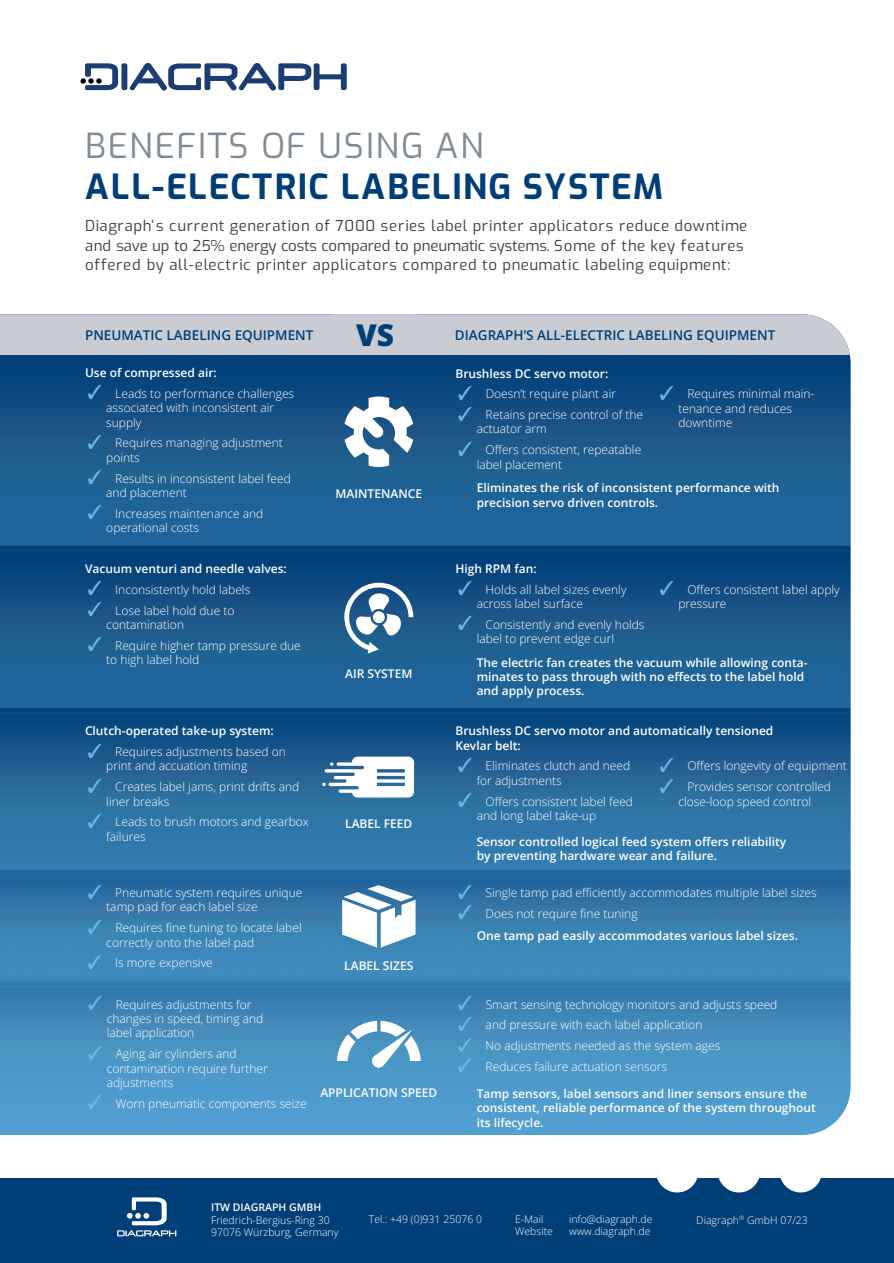
<style>
.page{position:relative;width:894px;height:1263px;background:#fff}
.page>*{position:absolute;margin:0;border:0;box-sizing:border-box;transform-origin:0 0}
.t1{font:700 34.5px "Exo";letter-spacing:.04em;color:#003e78}
.t2{font:34.5px "Exo";letter-spacing:.055em;color:#808b94}
.t3{font:800 30px "Open Sans";color:#003e78}
.t4{font:15px/19.5px "Exo";letter-spacing:.035em;color:#3f3f3e}
.t5{font:600 13.5px "Open Sans";color:#003e78}
.t6{font:300 12px/14.4px "Open Sans";color:#fff}
.t7{font:600 12px/14.4px "Open Sans";color:#fff}
.t8{font:300 10.5px/12.6px "Open Sans";color:#fff}
.t9{font:600 10.5px "Open Sans";color:#fff}
.s1{font-family:"MS UI Gothic";font-weight:400;font-size:19.5px;color:#67b9e8}
.s2{font-weight:300}
</style>
<div class="page">
<svg style="left:81px;top:63px;width:266px;height:28px"></svg>
<div style="left:0;top:1178px;width:894px;height:85px;background:#003e78"></div>
<img style="left:0;top:355px;width:850px;height:780px">
<div style="left:0;top:314px;width:378px;height:41px;background:#c9cdd3"></div>
<div style="left:378px;top:314px;width:472px;height:41px;background:#c9cdd3"></div>
<svg style="left:117px;top:1197px;width:59px;height:40px"></svg>
<svg style="left:345px;top:397px;width:68px;height:70px"></svg>
<svg style="left:344px;top:583px;width:69px;height:71px"></svg>
<svg style="left:342px;top:885px;width:74px;height:63px"></svg>
<svg style="left:337px;top:1021px;width:84px;height:47px"></svg>
<svg style="left:322px;top:757px;width:92px;height:41px"></svg>
<h1 class="t2" style="left:85px;top:123px;width:400px">BENEFITS OF USING AN</h1>
<h1 class="t1" style="left:85px;top:164px;width:580px">ALL-ELECTRIC LABELING SYSTEM</h1>
<p class="t4" style="left:85px;top:216px;width:664px">Diagraph’s current generation of 7000 series label printer applicators reduce downtime and save up to 25% energy costs compared to pneumatic systems. Some of the key features offered by all-electric printer applicators compared to pneumatic labeling equipment:</p>
<p class="t5" style="left:85px;top:325px;width:230px">PNEUMATIC LABELING EQUIPMENT</p>
<h2 class="t3" style="left:356px;top:314px;width:40px">VS</h2>
<p class="t5" style="left:455px;top:325px;width:322px">DIAGRAPH’S ALL-ELECTRIC LABELING EQUIPMENT</p>
<p class="t7" style="left:85px;top:365px;width:133px">Use of compressed air:</p>
<p class="t6" style="left:106px;top:386px;width:189px;text-indent:-21px"><span class="s1">✓</span> Leads to performance challenges associated with inconsistent air supply</p>
<p class="t6" style="left:106px;top:435px;width:178px;text-indent:-21px"><span class="s1">✓</span> Requires managing adjustment points</p>
<p class="t6" style="left:106px;top:471px;width:186px;text-indent:-21px"><span class="s1">✓</span> Results in inconsistent label feed and placement</p>
<p class="t6" style="left:106px;top:506px;width:159px;text-indent:-21px"><span class="s1">✓</span> Increases maintenance and operational costs</p>
<p class="t7" style="left:85px;top:561px;width:203px">Vacuum venturi and needle valves:</p>
<p class="t6" style="left:85px;top:582px;width:167px"><span class="s1">✓</span> Inconsistently hold labels</p>
<p class="t6" style="left:106px;top:603px;width:130px;text-indent:-21px"><span class="s1">✓</span> Lose label hold due to contamination</p>
<p class="t6" style="left:106px;top:638px;width:196px;text-indent:-21px"><span class="s1">✓</span> Require higher tamp pressure due to high label hold</p>
<p class="t7" style="left:336px;top:486px;width:88px">MAINTENANCE</p>
<p class="t7" style="left:345px;top:666px;width:69px">AIR SYSTEM</p>
<p class="t7" style="left:85px;top:723px;width:190px">Clutch-operated take-up system:</p>
<p class="t6" style="left:106px;top:744px;width:181px;text-indent:-21px"><span class="s1">✓</span> Requires adjustments based on print and accuation timing</p>
<p class="t6" style="left:106px;top:779px;width:195px;text-indent:-21px"><span class="s1">✓</span> Creates label jams, print drifts and liner breaks</p>
<p class="t6" style="left:106px;top:815px;width:204px;text-indent:-21px"><span class="s1">✓</span> Leads to brush motors and gearbox failures</p>
<p class="t7" style="left:345px;top:816px;width:69px">LABEL FEED</p>
<p class="t6" style="left:106px;top:885px;width:198px;text-indent:-21px"><span class="s1">✓</span> Pneumatic system requires unique tamp pad for each label size</p>
<p class="t6" style="left:106px;top:920px;width:197px;text-indent:-21px"><span class="s1">✓</span> Requires fine tuning to locate label correctly onto the label pad</p>
<p class="t6" style="left:85px;top:956px;width:129px"><span class="s1">✓</span> Is more expensive</p>
<p class="t7" style="left:344px;top:958px;width:71px">LABEL SIZES</p>
<p class="t6" style="left:107px;top:997px;width:158px;text-indent:-21px"><span class="s1">✓</span> Requires adjustments for changes in speed, timing and label application</p>
<p class="t6" style="left:107px;top:1046px;width:163px;text-indent:-21px"><span class="s1">✓</span> Aging air cylinders and contamination require further adjustments</p>
<p class="t6" style="left:85px;top:1096px;width:223px"><span class="s1">✓</span> Worn pneumatic components seize</p>
<p class="t7" style="left:320px;top:1085px;width:118px">APPLICATION SPEED</p>
<p class="t7" style="left:455px;top:366px;width:154px">Brushless DC servo motor:</p>
<p class="t6" style="left:455px;top:386px;width:162px"><span class="s1">✓</span> Doesn’t require plant air</p>
<p class="t6" style="left:477px;top:407px;width:168px;text-indent:-21px"><span class="s1">✓</span> Retains precise control of the actuator arm</p>
<p class="t6" style="left:477px;top:442px;width:166px;text-indent:-21px"><span class="s1">✓</span> Offers consistent, repeatable label placement</p>
<p class="t6" style="left:678px;top:386px;width:138px;text-indent:-21px"><span class="s1">✓</span> Requires minimal main&shy;tenance and reduces downtime</p>
<p class="t7" style="left:477px;top:480px;width:304px">Eliminates the risk of inconsistent performance with precision servo driven controls.</p>
<p class="t7" style="left:455px;top:561px;width:83px">High RPM fan:</p>
<p class="t6" style="left:477px;top:582px;width:151px;text-indent:-21px"><span class="s1">✓</span> Holds all label sizes evenly across label surface</p>
<p class="t6" style="left:477px;top:617px;width:169px;text-indent:-21px"><span class="s1">✓</span> Consistently and evenly holds label to prevent edge curl</p>
<p class="t6" style="left:678px;top:582px;width:163px;text-indent:-21px"><span class="s1">✓</span> Offers consistent label apply pressure</p>
<p class="t7" style="left:477px;top:655px;width:333px">The electric fan creates the vacuum while allowing conta&shy;minates to pass through with no effects to the label hold and apply process.</p>
<p class="t7" style="left:455px;top:723px;width:319px">Brushless DC servo motor and automatically tensioned<br>Kevlar belt:</p>
<p class="t6" style="left:477px;top:759px;width:155px;text-indent:-21px"><span class="s1">✓</span> Eliminates clutch and need for adjustments</p>
<p class="t6" style="left:477px;top:794px;width:158px;text-indent:-21px"><span class="s1">✓</span> Offers consistent label feed and long label take-up</p>
<p class="t6" style="left:657px;top:759px;width:191px"><span class="s1">✓</span> Offers longevity of equipment</p>
<p class="t6" style="left:657px;top:779px;width:175px;text-align:center"><span class="s1">✓</span> Provides sensor controlled close-loop speed control</p>
<p class="t7" style="left:477px;top:834px;width:311px">Sensor controlled logical feed system offers reliability by preventing hardware wear and failure.</p>
<p class="t6" style="left:455px;top:885px;width:363px"><span class="s1">✓</span> Single tamp pad efficiently accommodates multiple label sizes</p>
<p class="t7" style="left:477px;top:902px;width:323px;line-height:21.9px;text-indent:-21px"><span class="s1">✓</span> <span class="s2">Does not require fine tuning<br></span>One tamp pad easily accommodates various label sizes.</p>
<p class="t6" style="left:455px;top:997px;width:324px"><span class="s1">✓</span> Smart sensing technology monitors and adjusts speed</p>
<p class="t6" style="left:455px;top:1018px;width:249px"><span class="s1">✓</span> and pressure with each label application</p>
<p class="t6" style="left:455px;top:1038px;width:266px"><span class="s1">✓</span> No adjustments needed as the system ages</p>
<p class="t6" style="left:455px;top:1059px;width:213px"><span class="s1">✓</span> Reduces failure actuation sensors</p>
<p class="t7" style="left:477px;top:1086px;width:341px">Tamp sensors, label sensors and liner sensors ensure the consistent, reliable performance of the system throughout its lifecycle.</p>
<p class="t9" style="left:211px;top:1200px;width:112px">ITW DIAGRAPH GMBH</p>
<p class="t8" style="left:211px;top:1213px;width:129px">Friedrich-Bergius-Ring 30<br>97076 Würzburg, Germany</p>
<p class="t8" style="left:369px;top:1212px;width:115px">Tel.: +49 (0)931 25076 0</p>
<p class="t8" style="left:515px;top:1212px;width:30px">E-Mail</p>
<p class="t8" style="left:569px;top:1212px;width:85px">info@diagraph.de</p>
<p class="t8" style="left:515px;top:1225px;width:39px">Website</p>
<p class="t8" style="left:569px;top:1225px;width:83px">www.diagraph.de</p>
<p class="t8" style="left:696px;top:1213px;width:113px">Diagraph<sup>®</sup> GmbH 07/23</p>
</div>
